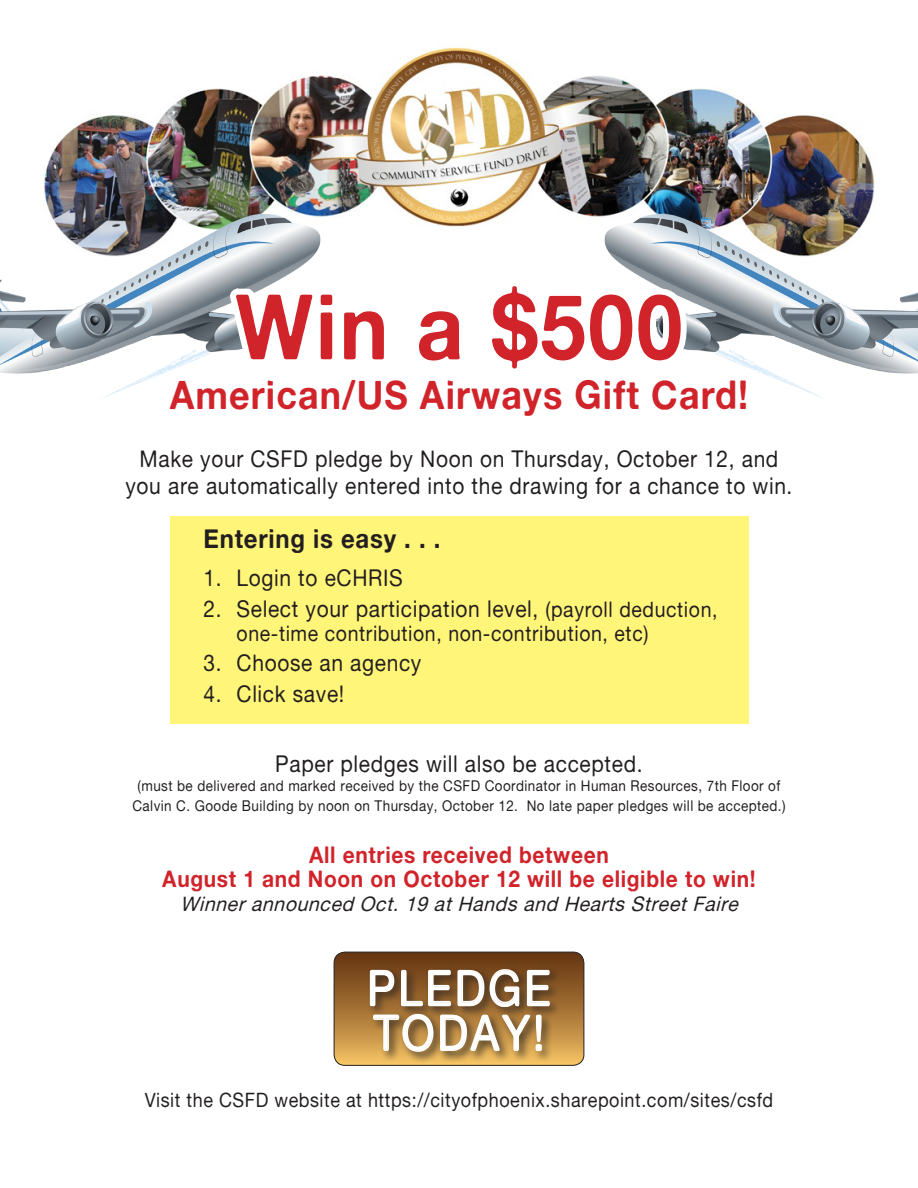
<style>
.page{position:relative;width:918px;height:1188px;background:#fff}
.page>*{position:absolute;margin:0;border:0;box-sizing:border-box;transform-origin:0 0}
.t1{font:90.75px "Alte Haas Grotesk Bold";letter-spacing:.03em;color:#d1232a;scale:.91 1}
.t2{font:48.9px "Alte Haas Grotesk";letter-spacing:.07em;color:#fff;scale:.88 1}
.t3{font:39.6px "Alte Haas Grotesk Bold";letter-spacing:.03em;color:#d1232a;scale:.91 1}
.t4{font:26.4px "Alte Haas Grotesk Bold";letter-spacing:.03em;color:#231f20;scale:.91 1}
.t5{font:23.1px/27px "Alte Haas Grotesk";letter-spacing:.03em;color:#231f20;text-align:center;scale:.91 1}
.t6{font:23.1px/24px "Alte Haas Grotesk Bold";letter-spacing:.03em;color:#d1232a;text-align:center;scale:.91 1}
.t7{font:21.45px "Alte Haas Grotesk";letter-spacing:.03em;color:#231f20;scale:.91 1}
.t8{font:italic 20.1px "Alte Haas Grotesk";color:#231f20}
.t9{font:19.8px "Alte Haas Grotesk";letter-spacing:.03em;color:#231f20;scale:.91 1}
.t10{font:14.85px/19.5px "Alte Haas Grotesk";letter-spacing:.03em;color:#231f20;text-align:center;scale:.91 1}
.s1{font-size:21.45px}
</style>
<div class="page">
<div style="left:170px;top:516px;width:578px;height:208px;background:#fff578"></div>
<img style="left:44px;top:47px;width:830px;height:160px">
<svg style="left:334px;top:952px;width:250px;height:114px;background:#9f7847"></svg>
<img style="left:0;top:207px;width:159px;height:191px">
<img style="left:755px;top:207px;width:163px;height:191px">
<svg style="left:159px;top:138px;width:596px;height:514px"></svg>
<p class="t1" style="left:235px;top:271px;width:493px">Win a $500</p>
<p class="t3" style="left:170px;top:370px;width:637px">American/US Airways Gift Card!</p>
<p class="t5" style="left:126px;top:445px;width:734px">Make your CSFD pledge by Noon on Thursday, October 12, and you are automatically entered into the drawing for a chance to win.</p>
<p class="t4" style="left:204px;top:523px;width:262px">Entering is easy . . .</p>
<p class="t5" style="left:204px;top:564px;width:221px">1. Login to eCHRIS</p>
<p class="t5" style="left:204px;top:595px;width:566px">2. Select your participation level, <span class="s1">(payroll deduction,</span></p>
<p class="t7" style="left:237px;top:620px;width:454px">one-time contribution, non-contribution, etc)</p>
<p class="t5" style="left:204px;top:649px;width:241px">3. Choose an agency</p>
<p class="t5" style="left:204px;top:680px;width:156px">4. Click save!</p>
<p class="t5" style="left:275px;top:750px;width:405px">Paper pledges will also be accepted.</p>
<p class="t10" style="left:132px;top:776px;width:719px">(must be delivered and marked received by the CSFD Coordinator in Human Resources, 7th Floor of<br>Calvin C. Goode Building by noon on Thursday, October 12. No late paper pledges will be accepted.)</p>
<p class="t6" style="left:162px;top:842px;width:654px">All entries received between<br>August 1 and Noon on October 12 will be eligible to win!</p>
<p class="t8" style="left:180px;top:892px;width:565px">Winnerannounced Oct.19 atHands and Hearts StreetFaire</p>
<p class="t2" style="left:367px;top:959px;width:210px">PLEDGE</p>
<p class="t2" style="left:374px;top:1004px;width:195px">TODAY!</p>
<p class="t9" style="left:145px;top:1088px;width:692px">Visit the CSFD website at https://cityofphoenix.sharepoint.com/sites/csfd</p>
</div>
